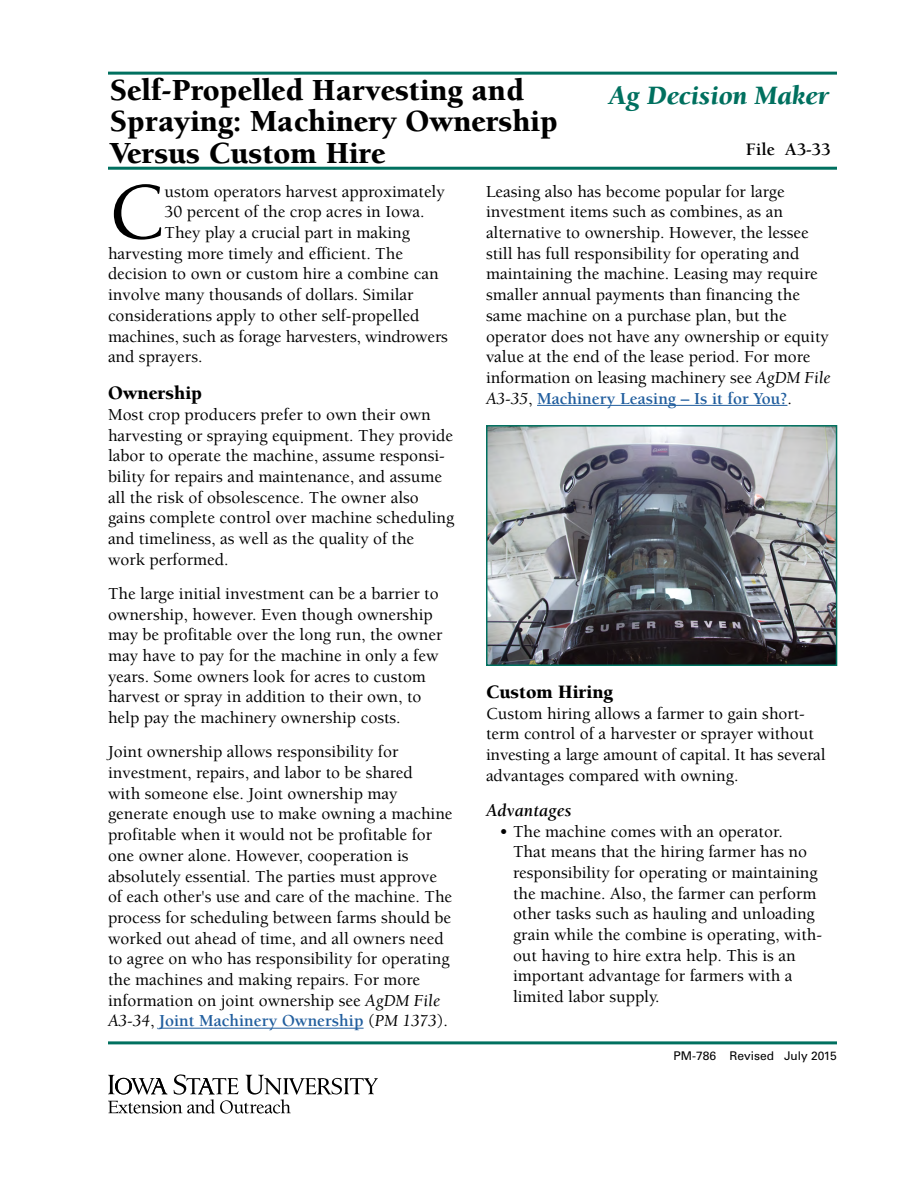
<style>
.page{position:relative;width:918px;height:1188px;background:#fff}
.page>*{position:absolute;margin:0;border:0;box-sizing:border-box;transform-origin:0 0}
.t1{font:500 82.5px "Berkeley Std";color:#000}
.Headline{font:900 31.5px/31.5px "Berkeley Std";color:#000}
.t2{font:italic 900 27.3px "Berkeley Std";color:#00705f}
.t3{font:900 19.5px "Berkeley Std";color:#000}
.t4{font:italic 700 18px "Berkeley Std";color:#000}
.File___s{font:700 18px "Berkeley Std";color:#000}
.t5{font:500 17.25px/20.7px "Berkeley Std";color:#000}
.File___s-2{font:12px "Univers LT Std";color:#000}
.s1{font-weight:400;font-style:italic}
.s2{font-weight:700;color:#215e9e}
</style>
<div class="page">
<hr style="left:108px;top:1041px;width:729px;height:3px;background:#00705f">
<hr style="left:108px;top:167px;width:729px;height:3px;background:#00705f">
<hr style="left:159px;top:1028px;width:205px;height:1px;background:#215e9e">
<hr style="left:537px;top:405px;width:250px;height:1px;background:#215e9e">
<hr style="left:108px;top:72px;width:729px;height:3px;background:#00705f">
<svg style="left:108px;top:1074px;width:270px;height:40px"></svg>
<img style="left:489px;top:428px;width:345px;height:235px">
<div style="left:486px;top:425px;width:351px;height:241px;border:2px solid #00705f"></div>
<p class="Headline" style="left:110px;top:75px;width:450px">Self-Propelled Harvesting and<br>Spraying: Machinery Ownership<br>Versus Custom Hire</p>
<p class="t2" style="left:609px;top:81px;width:221px">Ag Decision Maker</p>
<p class="File___s" style="left:746px;top:139px;width:86px">File A3-33</p>
<p class="t1" style="left:108px;top:168px;width:58px">C</p>
<p class="t5" style="left:164px;top:181px;width:282px">ustom operators harvest approximately</p>
<p class="t5" style="left:164px;top:202px;width:262px">30 percent of the crop acres in Iowa.</p>
<p class="t5" style="left:164px;top:223px;width:247px">They play a crucial part in making</p>
<p class="t5" style="left:108px;top:243px;width:297px">harvesting more timely and efficient. The</p>
<p class="t5" style="left:108px;top:264px;width:332px">decision to own or custom hire a combine can</p>
<p class="t5" style="left:108px;top:285px;width:307px">involve many thousands of dollars. Similar</p>
<p class="t5" style="left:108px;top:305px;width:313px">considerations apply to other self-propelled</p>
<p class="t5" style="left:108px;top:326px;width:341px">machines, such as forage harvesters, windrowers</p>
<p class="t5" style="left:108px;top:347px;width:96px">and sprayers.</p>
<p class="t3" style="left:108px;top:383px;width:96px">Ownership</p>
<p class="t5" style="left:108px;top:404px;width:348px">Most crop producers prefer to own their own harvesting or spraying equipment. They provide labor to operate the machine, assume responsi&shy;bility for repairs and maintenance, and assume all the risk of obsolescence. The owner also gains complete control over machine scheduling and timeliness, as well as the quality of the work performed.</p>
<p class="t5" style="left:108px;top:584px;width:336px">The large initial investment can be a barrier to ownership, however. Even though ownership may be profitable over the long run, the owner may have to pay for the machine in only a few years. Some owners look for acres to custom harvest or spray in addition to their own, to help pay the machinery ownership costs.</p>
<p class="t5" style="left:108px;top:742px;width:346px">Joint ownership allows responsibility for investment, repairs, and labor to be shared<br>with someone else. Joint ownership may generate enough use to make owning a machine profitable when it would not be profitable for one owner alone. However, cooperation is absolutely essential. The parties must approve of each other's use and care of the machine. The process for scheduling between farms should be worked out ahead of time, and all owners need to agree on who has responsibility for operating the machines and making repairs. For more information on joint ownership see <span class="s1">AgDM File A3-34</span>, <span class="s2">Joint Machinery Ownership</span> (<span class="s1">PM 1373</span>).</p>
<p class="t5" style="left:486px;top:181px;width:346px">Leasing also has become popular for large investment items such as combines, as an alternative to ownership. However, the lessee still has full responsibility for operating and maintaining the machine. Leasing may require smaller annual payments than financing the same machine on a purchase plan, but the operator does not have any ownership or equity value at the end of the lease period. For more information on leasing machinery see <span class="s1">AgDM File A3-35</span>, <span class="s2">Machinery Leasing – Is it for You?</span>.</p>
<p class="t3" style="left:486px;top:682px;width:128px">Custom Hiring</p>
<p class="t5" style="left:486px;top:703px;width:341px">Custom hiring allows a farmer to gain short&shy;term control of a harvester or sprayer without investing a large amount of capital. It has several advantages compared with owning.</p>
<p class="t4" style="left:486px;top:801px;width:87px">Advantages</p>
<p class="t5" style="left:513px;top:821px;width:311px;text-indent:-14px">• The machine comes with an operator.<br>That means that the hiring farmer has no responsibility for operating or maintaining the machine. Also, the farmer can perform other tasks such as hauling and unloading grain while the combine is operating, with&shy;out having to hire extra help. This is an important advantage for farmers with a limited labor supply.</p>
<p class="File___s-2" style="left:674px;top:1049px;width:165px">PM-786 Revised July 2015</p>
</div>
